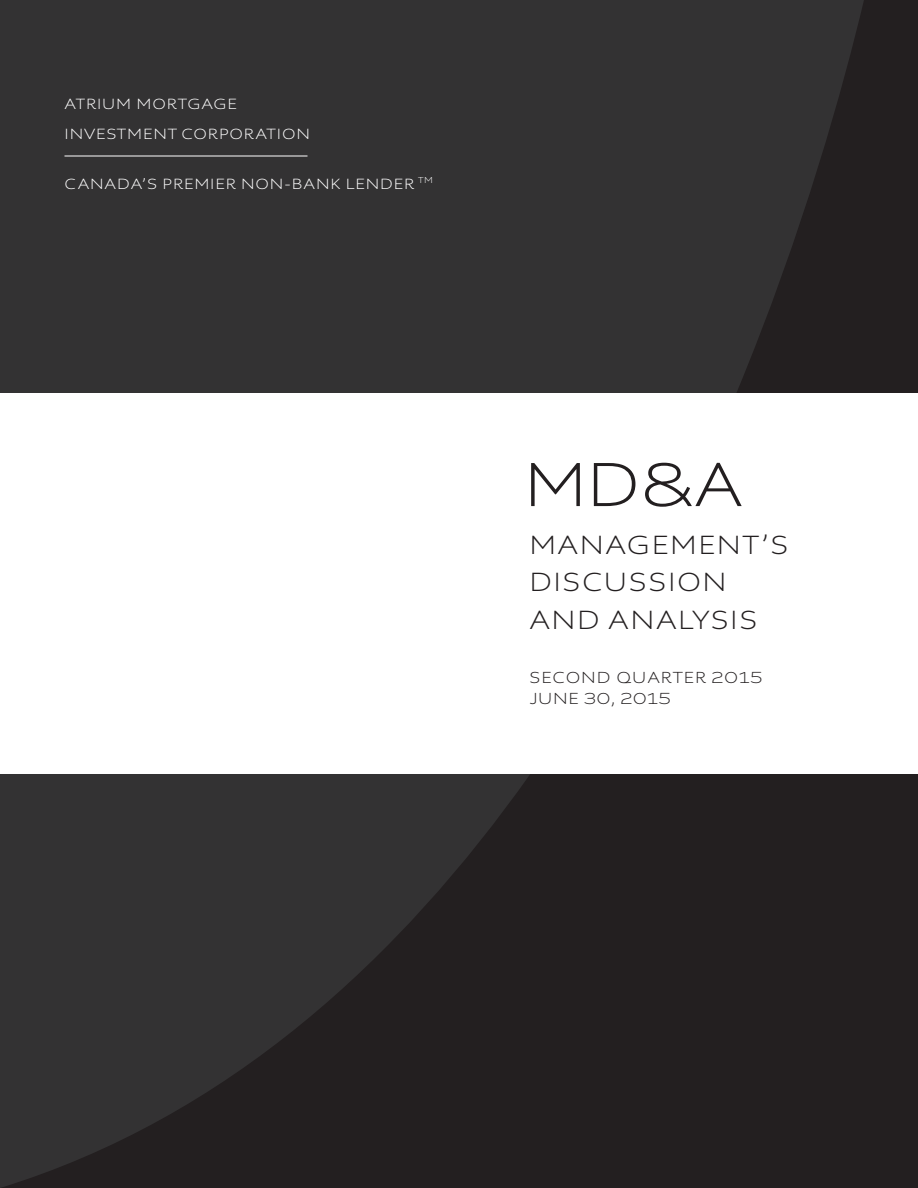
<style>
.page{position:relative;width:918px;height:1188px;background:#fff}
.page>*{position:absolute;margin:0;border:0;box-sizing:border-box;transform-origin:0 0}
.t1{font:300 65.25px "Aspect";color:#231f20}
.t2{font:300 27.75px/37.5px "Aspect";letter-spacing:.055em;color:#231f20}
.t3{font:300 16.8px/21px "Aspect 2";letter-spacing:.055em;color:#231f20}
.t4{font:300 15.6px/30px "Aspect";letter-spacing:.055em;color:#fff}
.s1{font-family:"Aspect"}
</style>
<div class="page">
<div style="left:0;top:774px;width:918px;height:414px;background:#231f20"></div>
<div style="left:0;top:0;width:918px;height:393px;background:#231f20"></div>
<svg style="left:0;top:774px;width:530px;height:414px;fill:#333233"></svg>
<div style="left:0;top:0;width:864px;height:393px;background:#333233"></div>
<hr style="left:64px;top:156px;width:244px;height:1px;background:#fff">
<p class="t4" style="left:65px;top:89px;width:247px">ATRIUM MORTGAGE<br>INVESTMENT CORPORATION</p>
<p class="t4" style="left:65px;top:169px;width:370px">CANADA’S PREMIER NON-BANK LENDER <sup>TM</sup></p>
<h1 class="t1" style="left:524px;top:447px;width:221px">MD&amp;A</h1>
<h2 class="t2" style="left:529px;top:528px;width:261px">MANAGEMENT’S<br>DISCUSSION<br>AND ANALYSIS</h2>
<p class="t3" style="left:529px;top:667px;width:235px">SECOND QUARTER 2015<br>JUNE 30<span class="s1">,</span> 2015</p>
</div>
